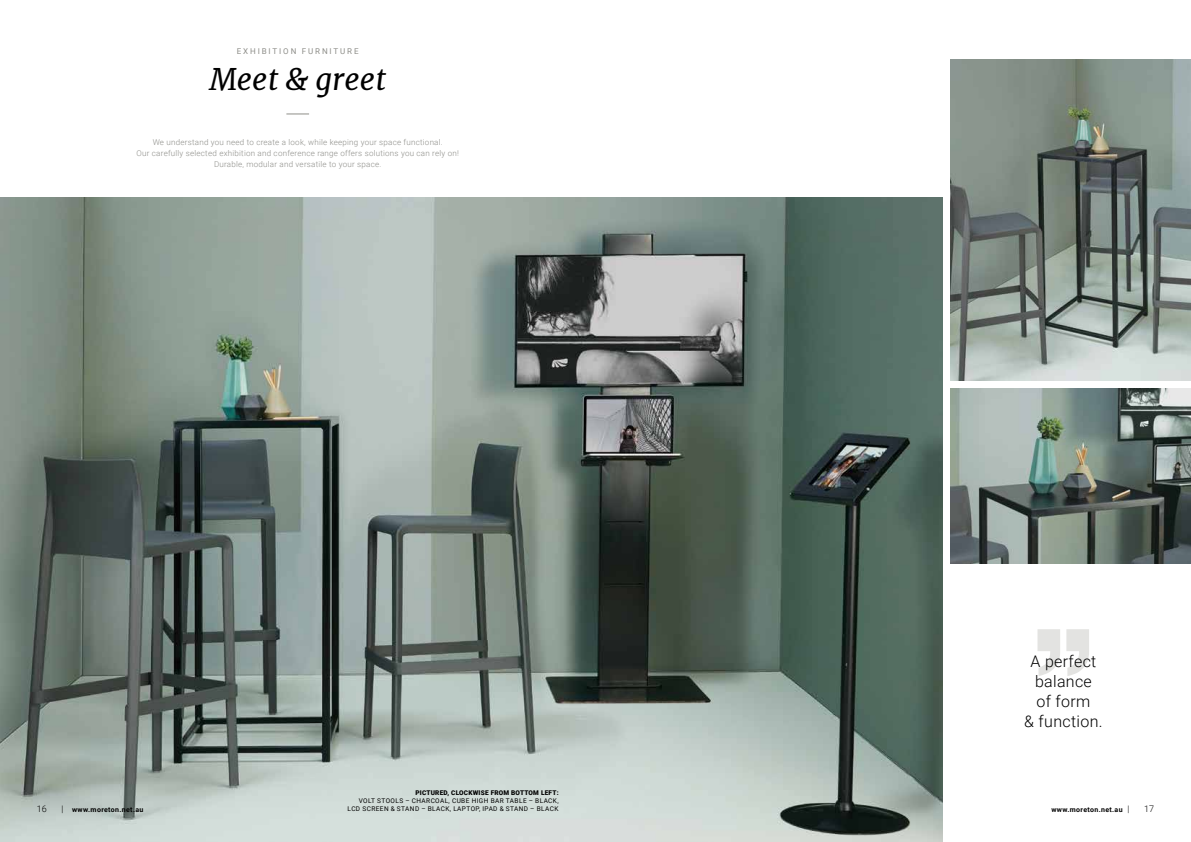
<style>
.page{position:relative;width:1191px;height:842px;background:#fff}
.page>*{position:absolute;margin:0;border:0;box-sizing:border-box;transform-origin:0 0}
.t1{font:italic 30px "Merriweather";color:#000}
.t2{font:300 16px/20px "Roboto";letter-spacing:.02em;color:#000;text-align:center}
.t3{font:300 9px "Roboto";color:#000}
.t4{font:300 8px/11px "Roboto";letter-spacing:.03em;color:#8e8e89;text-align:center}
.t5{font:8px "Roboto";letter-spacing:.235em;color:#8e8e89}
.t6{font:700 7px "Roboto";letter-spacing:.05em;color:#000}
.t7{font:6.5px/8px "Roboto";letter-spacing:.065em;color:#000;text-align:right}
.t8{font:900 6.5px "Roboto";letter-spacing:.03em;color:#000}
.s1{font-weight:300;font-size:9px}
</style>
<div class="page">
<img style="left:0;top:197px;width:942px;height:645px">
<img style="left:950px;top:60px;width:241px;height:320px">
<img style="left:950px;top:389px;width:241px;height:174px">
<svg style="left:286px;top:114px;width:23px;height:1px"></svg>
<svg style="left:1037px;top:629px;width:52px;height:47px"></svg>
<p class="t5" style="left:237px;top:45px;width:123px">EXHIBITION FURNITURE</p>
<h1 class="t1" style="left:209px;top:60px;width:178px">Meet &amp; greet</h1>
<p class="t4" style="left:136px;top:136px;width:324px">We understand you need to create a look, while keeping your space functional.<br>Our carefully selected exhibition and conference range offers solutions you can rely on!<br>Durable, modular and versatile to your space.</p>
<h2 class="t2" style="left:1024px;top:651px;width:80px">A perfect balance<br>of form<br>&amp; function.</h2>
<p class="t8" style="left:415px;top:788px;width:145px">PICTURED, CLOCKWISE FROM BOTTOM LEFT:</p>
<p class="t7" style="left:347px;top:797px;width:212px">VOLT STOOLS – CHARCOAL, CUBE HIGH BAR TABLE – BLACK,<br>LCD SCREEN &amp; STAND – BLACK, LAPTOP, IPAD &amp; STAND – BLACK</p>
<p class="t3" style="left:37px;top:803px;width:11px">16</p>
<p class="t6" style="left:62px;top:804px;width:83px"><span class="s1">|</span> www.moreton.net.au</p>
<p class="t6" style="left:1051px;top:804px;width:79px">www.moreton.net.au <span class="s1">|</span></p>
<p class="t3" style="left:1144px;top:802px;width:11px">17</p>
</div>
